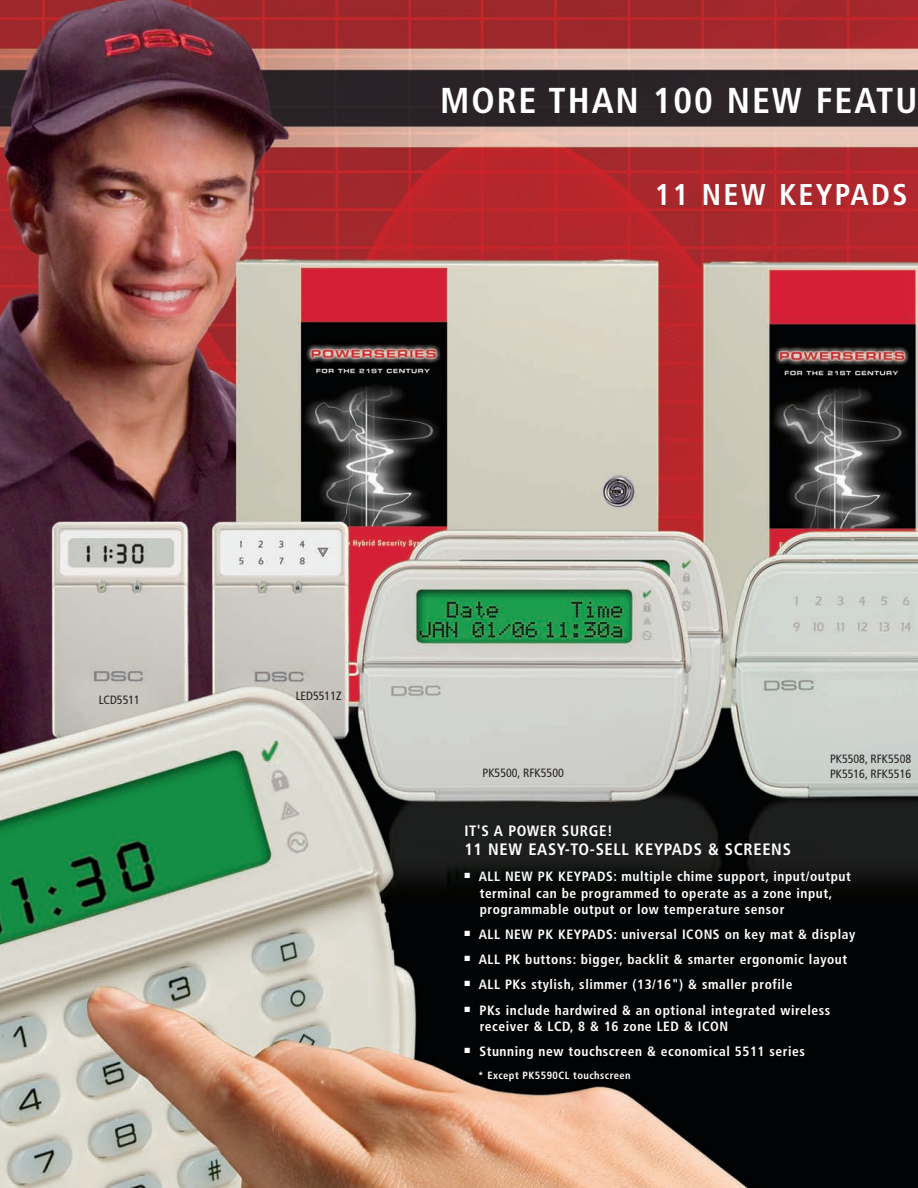
<style>
.page{position:relative;width:918px;height:1188px;background:#fff}
.page>*{position:absolute;margin:0;border:0;box-sizing:border-box;transform-origin:0 0}
.t1{font:700 condensed 36px "Frutiger";letter-spacing:.05em;color:#fff}
.t2{font:700 condensed 30px "Frutiger";letter-spacing:.08em;color:#fff}
.t3{font:700 condensed 16.5px "Frutiger";letter-spacing:.04em;color:#fff}
.t4{font:700 condensed 15px "Frutiger";letter-spacing:.04em;color:#fff}
.t5{font:700 condensed 13.5px/16.2px "Frutiger";letter-spacing:.04em;color:#fff}
.t6{font:condensed 12px/14.4px "Frutiger";color:#231f20}
.t7{font:700 condensed 10.5px "Frutiger";letter-spacing:.04em;color:#fff}
</style>
<div class="page">
<img style="left:0;top:0;width:918px;height:1188px">
<h1 class="t1" style="left:440px;top:86px;width:479px">MORE THAN 100 NEW FEATU</h1>
<h2 class="t2" style="left:655px;top:182px;width:254px">11 NEW KEYPADS</h2>
<p class="t6" style="left:99px;top:694px;width:43px">LCD5511</p>
<p class="t6" style="left:296px;top:689px;width:47px">LED5511Z</p>
<p class="t6" style="left:483px;top:767px;width:83px">PK5500, RFK5500</p>
<p class="t6" style="left:830px;top:753px;width:83px">PK5508, RFK5508<br>PK5516, RFK5516</p>
<p class="t4" style="left:464px;top:825px;width:150px">IT'S A POWER SURGE!</p>
<p class="t3" style="left:464px;top:843px;width:328px">11 NEW EASY-TO-SELL KEYPADS &amp; SCREENS</p>
<p class="t5" style="left:480px;top:870px;width:373px;text-indent:-15px">■ ALL NEW PK KEYPADS: multiple chime support, input/output terminal can be programmed to operate as a zone input, programmable output or low temperature sensor</p>
<p class="t5" style="left:464px;top:927px;width:392px">■ ALL NEW PK KEYPADS: universal ICONS on key mat &amp; display</p>
<p class="t5" style="left:464px;top:953px;width:384px">■ ALL PK buttons: bigger, backlit &amp; smarter ergonomic layout</p>
<p class="t5" style="left:464px;top:978px;width:330px">■ ALL PKs stylish, slimmer (13/16") &amp; smaller profile</p>
<p class="t5" style="left:480px;top:1003px;width:352px;text-indent:-15px">■ PKs include hardwired &amp; an optional integrated wireless receiver &amp; LCD, 8 &amp; 16 zone LED &amp; ICON</p>
<p class="t5" style="left:464px;top:1044px;width:342px">■ Stunning new touchscreen &amp; economical 5511 series</p>
<p class="t7" style="left:478px;top:1071px;width:154px">* Except PK5590CL touchscreen</p>
</div>
